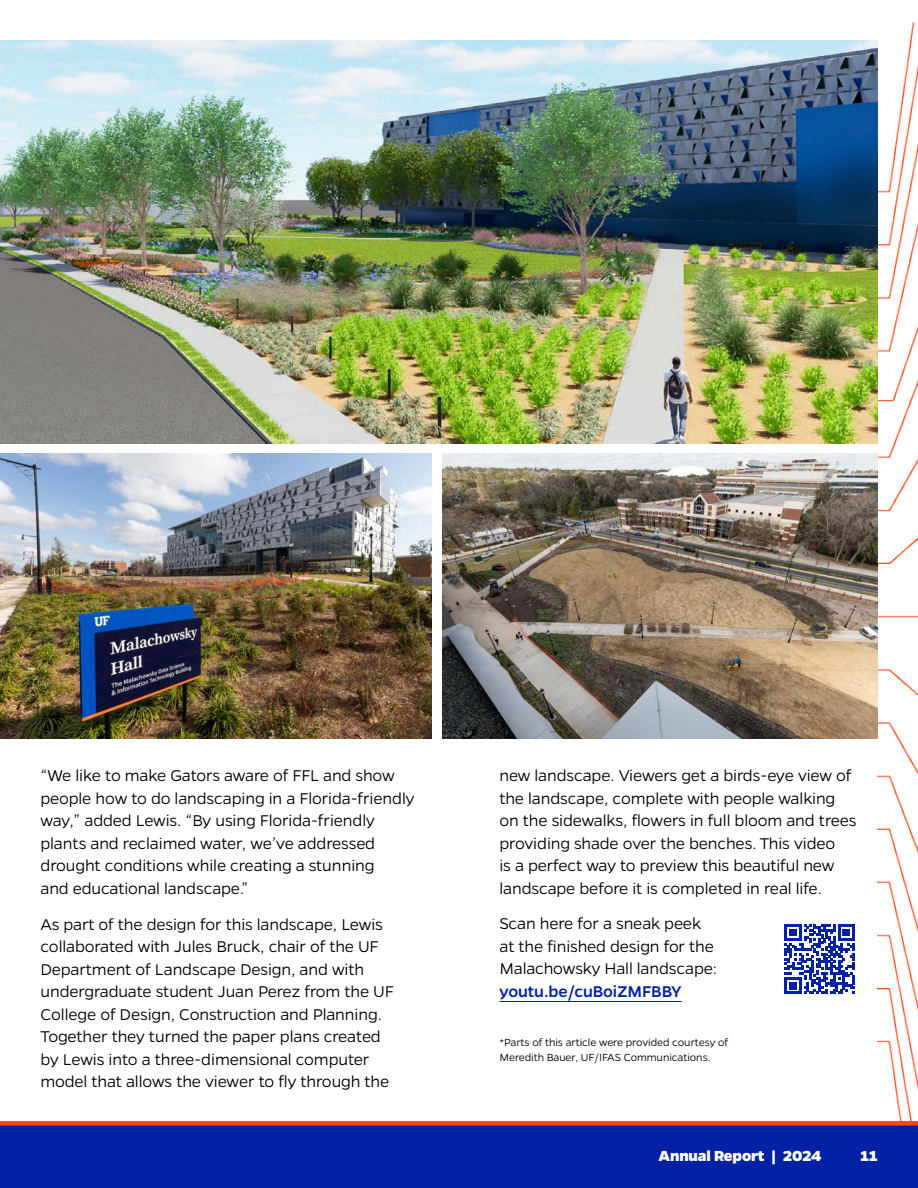
<style>
.page{position:relative;width:918px;height:1188px;background:#fff}
.page>*{position:absolute;margin:0;border:0;box-sizing:border-box;transform-origin:0 0}
.t1{font:300 17.7px/22.5px "Gentona";letter-spacing:-.01em;color:#000}
.t2{font:800 16.5px "Gentona";letter-spacing:-.005em;color:#fff}
.t3{font:300 11.7px/15px "Gentona";letter-spacing:-.01em;color:#000}
.s1{font-weight:500;color:#0021a5}
</style>
<div class="page">
<img style="left:499px;top:22px;width:419px;height:1099px">
<div style="left:500px;top:768px;width:378px;height:132px;background:#fff"></div>
<div style="left:500px;top:916px;width:378px;height:183px;background:#fff"></div>
<hr style="left:500px;top:1001px;width:182px;height:1px;background:#0021a5">
<img style="left:0;top:40px;width:878px;height:403px">
<img style="left:0;top:454px;width:432px;height:285px">
<img style="left:443px;top:454px;width:435px;height:285px">
<svg style="left:785px;top:924px;width:70px;height:70px"></svg>
<div style="left:0;top:1123px;width:918px;height:65px;background:#0021a5"></div>
<div style="left:0;top:1121px;width:918px;height:5px;background:#fa4616"></div>
<p class="t1" style="left:40px;top:764px;width:376px">“We like to make Gators aware of FFL and show people how to do landscaping in a Florida-friendly way,” added Lewis. “By using Florida-friendly plants and reclaimed water, we’ve addressed drought conditions while creating a stunning<br>and educational landscape.”</p>
<p class="t1" style="left:40px;top:913px;width:355px">As part of the design for this landscape, Lewis collaborated with Jules Bruck, chair of the UF Department of Landscape Design, and with undergraduate student Juan Perez from the UF College of Design, Construction and Planning.<br>Together they turned the paper plans created by Lewis into a three-dimensional computer model that allows the viewer to fly through the</p>
<p class="t1" style="left:500px;top:764px;width:359px">new landscape. Viewers get a birds-eye view of the landscape, complete with people walking on the sidewalks, flowers in full bloom and trees providing shade over the benches. This video<br>is a perfect way to preview this beautiful new landscape before it is completed in real life.</p>
<p class="t1" style="left:500px;top:912px;width:219px">Scan here for a sneak peek at the finished design for the<br>Malachowsky Hall landscape: <span class="s1">youtu.be/cuBoiZMFBBY</span></p>
<p class="t3" style="left:500px;top:1034px;width:230px">*Parts of this article were provided courtesy of<br>Meredith Bauer, UF/IFAS Communications.</p>
<p class="t2" style="left:659px;top:1146px;width:165px">Annual Report | 2024</p>
<p class="t2" style="left:861px;top:1146px;width:18px">11</p>
</div>
